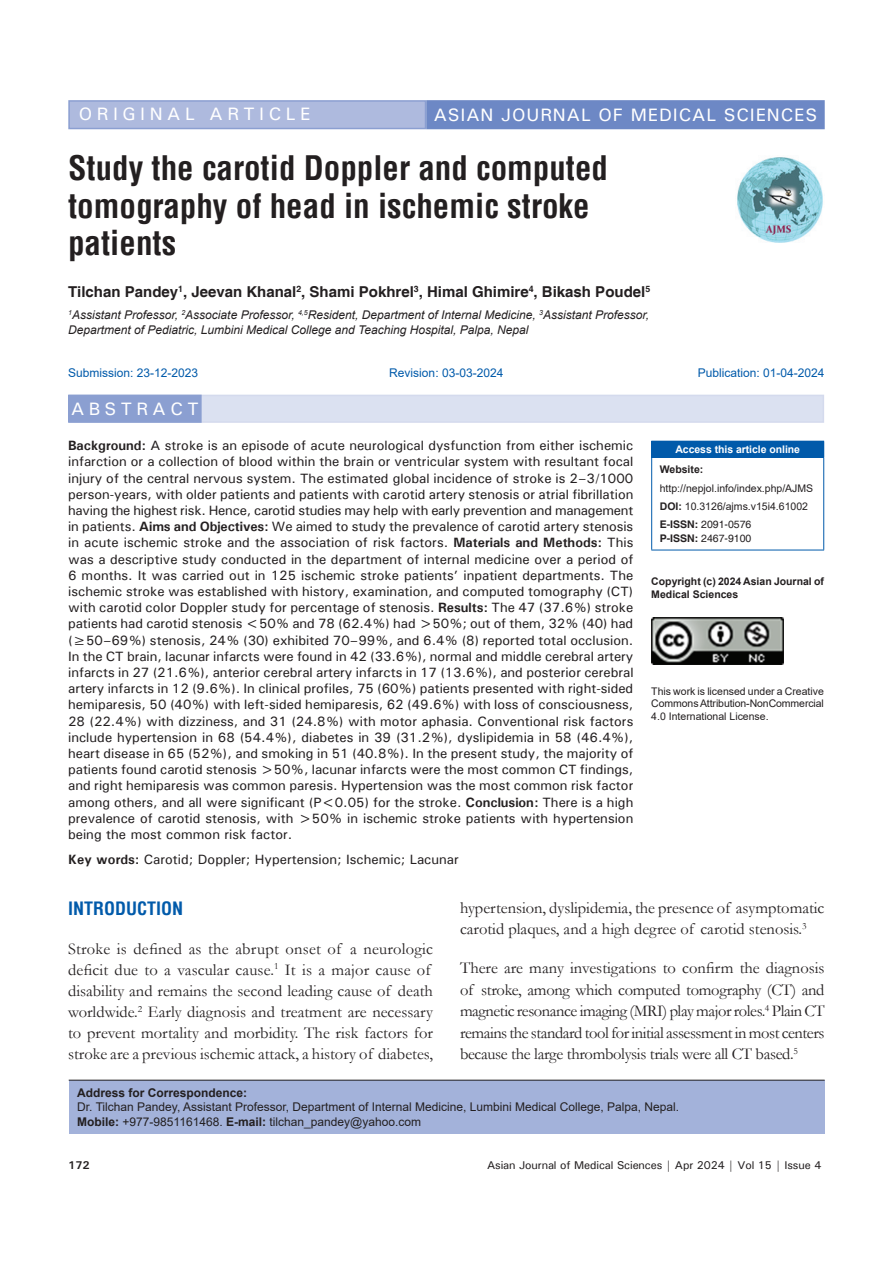
<style>
.page{position:relative;width:893px;height:1263px;background:#fff}
.page>*{position:absolute;margin:0;border:0;box-sizing:border-box;transform-origin:0 0}
.AT{font:700 condensed 33px/37.5px "Helvetica";color:#231f20}
.AH{font:500 18px "Univers";letter-spacing:.05em;color:#fff}
.AH-2{font:500 18px "Univers";letter-spacing:.25em;color:#fff}
.t1{font:700 condensed 18px "Helvetica";color:#015aaa}
.ABSH{font:500 18px "Univers";letter-spacing:.25em;color:#fff}
.TX{font:16.5px/21.1px "Garamond";color:#231f20}
.AU{font:700 15px "Helvetica";color:#231f20}
.ABS{font:500 13.5px/16.2px "Univers";color:#231f20;text-align:justify}
.KWD{font:500 13.5px "Univers";color:#231f20}
.ADD{font:12px/14.4px "Arial";color:#231f20}
.AFF{font:italic 12px/14.4px "Arial";color:#231f20}
.HIS{font:12px "Arial";color:#015aaa}
.t2{font:500 11.25px "Univers";letter-spacing:-.01em;color:#231f20}
.t3{font:700 11.25px "Univers";color:#231f20}
.License{font:10.5px/12.6px "Arial";letter-spacing:-.01em;color:#231f20;text-align:justify}
.License-2{font:700 10.5px/12.6px "Arial";color:#231f20}
.Web{font:10.5px/18.8px "Arial";color:#231f20}
.ISSN{font:10.5px/14.2px "Helvetica";color:#231f20}
.DOI{font:10.5px "Arial";color:#231f20}
.t4{font:700 10.5px "Arial";letter-spacing:-.005em;color:#fff}
.s1{font-weight:700}
</style>
<div class="page">
<div style="left:69px;top:1080px;width:756px;height:54px;background:#a3b2da"></div>
<hr style="left:69px;top:1080px;width:756px;height:1px;background:#231f20">
<img style="left:737px;top:157px;width:86px;height:86px">
<div style="left:69px;top:101px;width:356px;height:28px;background:#aebade"></div>
<div style="left:68px;top:100px;width:358px;height:29px;border:2px solid #8b9fd1"></div>
<div style="left:427px;top:101px;width:397px;height:28px;background:#6d88c5"></div>
<div style="left:426px;top:100px;width:399px;height:29px;border:2px solid #6d88c5"></div>
<div style="left:69px;top:395px;width:755px;height:28px;background:#dbe1f1"></div>
<div style="left:69px;top:395px;width:132px;height:27px;background:#8b9fd1"></div>
<div style="left:68px;top:395px;width:134px;height:28px;border:2px solid #8b9fd1"></div>
<div style="left:652px;top:441px;width:172px;height:16px;background:#015aaa"></div>
<svg style="left:651px;top:442px;width:1px;height:15px"></svg>
<hr style="left:651px;top:441px;width:173px;height:1px;background:#015aaa">
<hr style="left:651px;top:458px;width:1px;height:92px;background:#015aaa">
<hr style="left:651px;top:457px;width:173px;height:1px;background:#015aaa">
<hr style="left:823px;top:458px;width:1px;height:92px;background:#015aaa">
<hr style="left:651px;top:550px;width:173px;height:1px;background:#015aaa">
<img style="left:651px;top:618px;width:132px;height:46px">
<p class="AH-2" style="left:79px;top:103px;width:233px">ORIGINAL ARTICLE</p>
<p class="AH" style="left:434px;top:103px;width:385px">ASIAN JOURNAL OF MEDICAL SCIENCES</p>
<p class="AT" style="left:68px;top:149px;width:541px">Study the carotid Doppler and computed tomography of head in ischemic stroke patients</p>
<p class="AU" style="left:68px;top:282px;width:583px">Tilchan Pandey<sup>1</sup>, Jeevan Khanal<sup>2</sup>, Shami Pokhrel<sup>3</sup>, Himal Ghimire<sup>4</sup>, Bikash Poudel<sup>5</sup></p>
<p class="AFF" style="left:68px;top:308px;width:582px"><sup>1</sup>Assistant Professor, <sup>2</sup>Associate Professor, <sup>4,5</sup>Resident, Department of Internal Medicine, <sup>3</sup>Assistant Professor,<br>Department of Pediatric, Lumbini Medical College and Teaching Hospital, Palpa, Nepal</p>
<p class="HIS" style="left:68px;top:364px;width:132px">Submission: 23-12-2023</p>
<p class="HIS" style="left:389px;top:364px;width:116px">Revision: 03-03-2024</p>
<p class="HIS" style="left:698px;top:364px;width:128px">Publication: 01-04-2024</p>
<p class="ABSH" style="left:71px;top:397px;width:129px">ABSTRACT</p>
<p class="ABS" style="left:68px;top:437px;width:567px"><span class="s1">Background:</span> A stroke is an episode of acute neurological dysfunction from either ischemic infarction or a collection of blood within the brain or ventricular system with resultant focal injury of the central nervous system. The estimated global incidence of stroke is 2–3/1000 person-years, with older patients and patients with carotid artery stenosis or atrial fibrillation having the highest risk. Hence, carotid studies may help with early prevention and management in patients. <span class="s1">Aims and Objectives:</span> We aimed to study the prevalence of carotid artery stenosis in acute ischemic stroke and the association of risk factors. <span class="s1">Materials and Methods:</span> This was a descriptive study conducted in the department of internal medicine over a period of 6 months. It was carried out in 125 ischemic stroke patients’ inpatient departments. The ischemic stroke was established with history, examination, and computed tomography (CT) with carotid color Doppler study for percentage of stenosis. <span class="s1">Results:</span> The 47 (37.6%) stroke patients had carotid stenosis &lt;50% and 78 (62.4%) had &gt;50%; out of them, 32% (40) had (≥50–69%) stenosis, 24% (30) exhibited 70–99%, and 6.4% (8) reported total occlusion.<br>In the CT brain, lacunar infarcts were found in 42 (33.6%), normal and middle cerebral artery infarcts in 27 (21.6%), anterior cerebral artery infarcts in 17 (13.6%), and posterior cerebral artery infarcts in 12 (9.6%). In clinical profiles, 75 (60%) patients presented with right-sided hemiparesis, 50 (40%) with left-sided hemiparesis, 62 (49.6%) with loss of consciousness, 28 (22.4%) with dizziness, and 31 (24.8%) with motor aphasia. Conventional risk factors include hypertension in 68 (54.4%), diabetes in 39 (31.2%), dyslipidemia in 58 (46.4%), heart disease in 65 (52%), and smoking in 51 (40.8%). In the present study, the majority of patients found carotid stenosis &gt;50%, lacunar infarcts were the most common CT findings, and right hemiparesis was common paresis. Hypertension was the most common risk factor among others, and all were significant (P&lt;0.05) for the stroke. <span class="s1">Conclusion:</span> There is a high prevalence of carotid stenosis, with &gt;50% in ischemic stroke patients with hypertension being the most common risk factor.</p>
<p class="KWD" style="left:68px;top:850px;width:392px"><span class="s1">Key words:</span> Carotid; Doppler; Hypertension; Ischemic; Lacunar</p>
<p class="t4" style="left:675px;top:442px;width:126px">Access this article online</p>
<p class="Web" style="left:660px;top:460px;width:155px"><span class="s1">Website: </span>http://nepjol.info/index.php/AJMS</p>
<p class="DOI" style="left:660px;top:499px;width:150px"><span class="s1">DOI:</span> 10.3126/ajms.v15i4.61002</p>
<p class="ISSN" style="left:660px;top:517px;width:93px"><span class="s1">E-ISSN:</span> 2091-0576<br><span class="s1">P-ISSN:</span> 2467-9100</p>
<p class="License-2" style="left:651px;top:575px;width:174px">Copyright (c) 2024 Asian Journal of<br>Medical Sciences</p>
<p class="License" style="left:651px;top:685px;width:174px">This work is licensed under a Creative Commons Attribution-NonCommercial 4.0 International License.</p>
<h1 class="t1" style="left:68px;top:897px;width:117px">INTRODUCTION</h1>
<p class="TX" style="left:68px;top:937px;width:366px">Stroke is defined as the abrupt onset of a neurologic deficit due to a vascular cause.<sup>1</sup> It is a major cause of disability and remains the second leading cause of death worldwide.<sup>2</sup> Early diagnosis and treatment are necessary to prevent mortality and morbidity. The risk factors for stroke are a previous ischemic attack, a history of diabetes,</p>
<p class="TX" style="left:460px;top:896px;width:366px;line-height:21.6px">hypertension, dyslipidemia, the presence of asymptomatic carotid plaques, and a high degree of carotid stenosis.<sup>3</sup></p>
<p class="TX" style="left:460px;top:957px;width:366px;line-height:21.6px;text-align:justify">There are many investigations to confirm the diagnosis of stroke, among which computed tomography (CT) and magnetic resonance imaging (MRI) play major roles.<sup>4</sup> Plain CT remains the standard tool for initial assessment in most centers because the large thrombolysis trials were all CT based.<sup>5</sup></p>
<p class="ADD" style="left:77px;top:1085px;width:604px"><span class="s1">Address for Correspondence:<br></span>Dr. Tilchan Pandey, Assistant Professor, Department of Internal Medicine, Lumbini Medical College, Palpa, Nepal.<br><span class="s1">Mobile:</span> +977-9851161468. <span class="s1">E-mail:</span> tilchan_pandey@yahoo.com</p>
<p class="t3" style="left:68px;top:1157px;width:23px">172</p>
<p class="t2" style="left:487px;top:1157px;width:336px">Asian Journal of Medical Sciences | Apr 2024 | Vol 15 | Issue 4</p>
</div>
